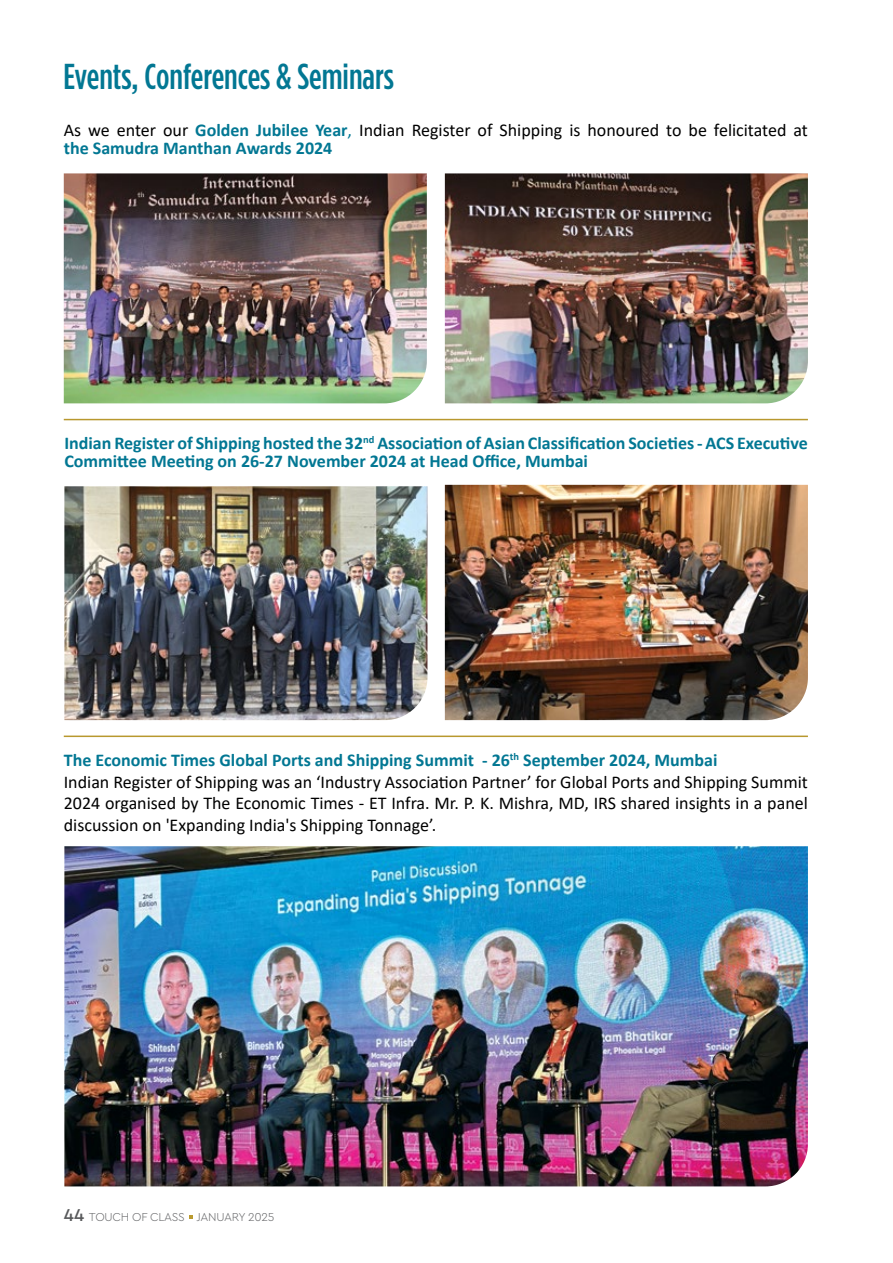
<style>
.page{position:relative;width:893px;height:1263px;background:#fff}
.page>*{position:absolute;margin:0;border:0;box-sizing:border-box;transform-origin:0 0}
.t1{font:500 36px "Gotham Condensed";color:#027793}
.t2{font:18px/21.6px "Calibri";color:#000}
.t3{font:700 18px/18px "Calibri";color:#027793}
.t4{font:300 12px "Cera Pro";letter-spacing:-.02em;color:#636466}
.s1{font-weight:700;color:#027793}
.s2{color:#027793}
.s3{font-weight:500;font-size:18px;color:#58595b}
</style>
<div class="page">
<svg style="left:189px;top:1215px;width:4px;height:4px"></svg>
<img style="left:64px;top:173px;width:363px;height:230px">
<img style="left:445px;top:173px;width:363px;height:230px">
<img style="left:64px;top:486px;width:363px;height:234px">
<img style="left:64px;top:846px;width:744px;height:340px">
<img style="left:445px;top:485px;width:363px;height:235px">
<hr style="left:64px;top:419px;width:744px;height:1px;background:#b8982e">
<hr style="left:64px;top:735px;width:744px;height:2px;background:#b8982e">
<h1 class="t1" style="left:63px;top:57px;width:332px">Events, Conferences &amp; Seminars</h1>
<p class="t2" style="left:64px;top:121px;width:746px;line-height:18px">As we enter our <span class="s1">Golden Jubilee Year</span><span class="s2">,</span> Indian Register of Shipping is honoured to be felicitated at <span class="s1">the Samudra Manthan Awards 2024</span></p>
<p class="t3" style="left:64px;top:434px;width:745px">Indian Register of Shipping hosted the 32<sup>nd</sup> Association of Asian Classification Societies - ACS Executive<br>Committee Meeting on 26-27 November 2024 at Head Office, Mumbai</p>
<p class="t2" style="left:64px;top:749px;width:746px"><span class="s1">The Economic Times Global Ports and Shipping Summit - 26</span><sup>th</sup> <span class="s1">September 2024, Mumbai<br></span>Indian Register of Shipping was an ‘Industry Association Partner’ for Global Ports and Shipping Summit 2024 organised by The Economic Times - ET Infra. Mr. P. K. Mishra, MD, IRS shared insights in a panel discussion on 'Expanding India's Shipping Tonnage’.</p>
<p class="t4" style="left:64px;top:1208px;width:212px"><span class="s3">44</span> TOUCH OF CLASS JANUARY 2025</p>
</div>
